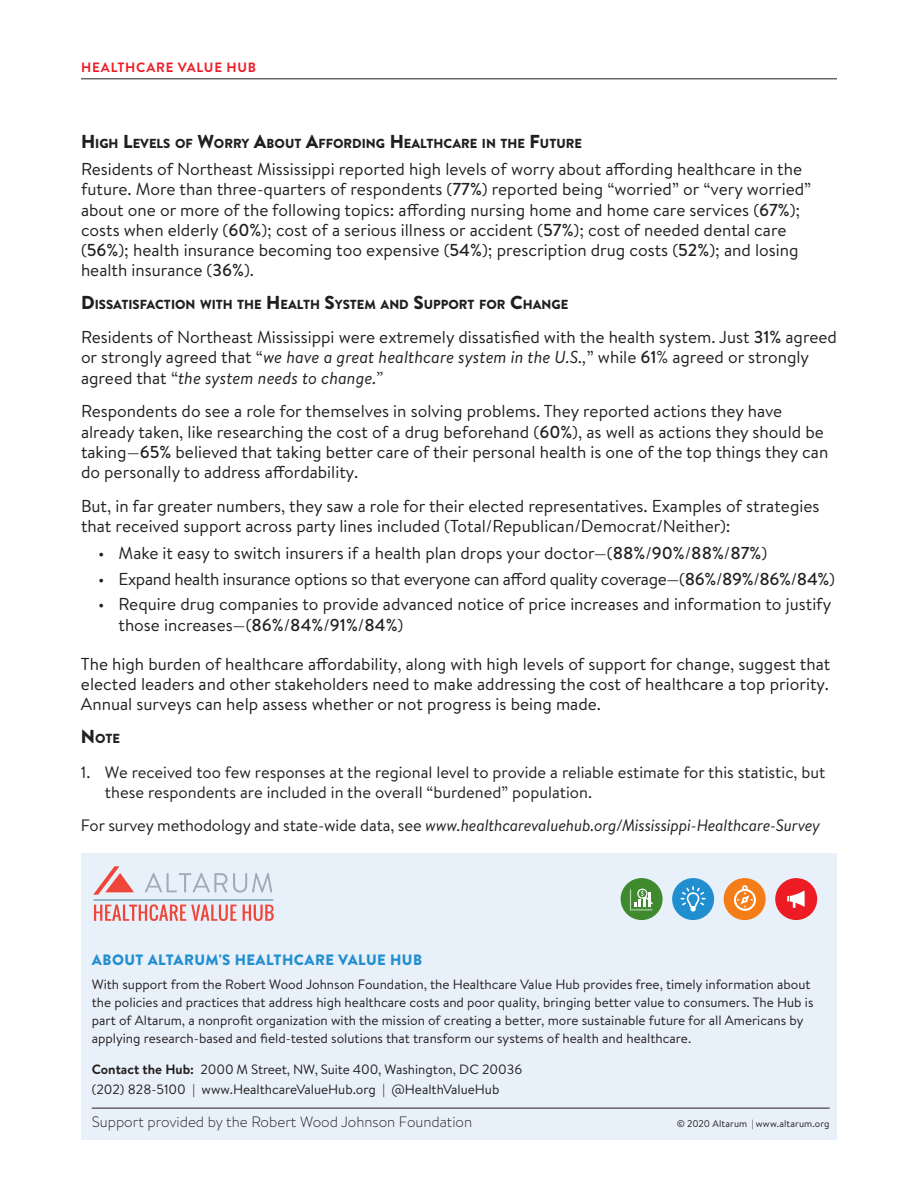
<style>
.page{position:relative;width:918px;height:1188px;background:#fff}
.page>*{position:absolute;margin:0;border:0;box-sizing:border-box;transform-origin:0 0}
.Body_First_Graph{font:17.25px/20.2px "Brandon Text";color:#231f20}
.body{font:17.25px/20.2px "Brandon Text";color:#231f20}
.Body_First_Graph-2{font:17.25px "Brandon Text";letter-spacing:-.02em;color:#231f20}
.body-2{font:16.5px/20.2px "Brandon Text";color:#231f20}
.body-3{font:italic 16.5px "Brandon Text";letter-spacing:-.01em;color:#231f20}
.t1{font:300 15px "Brandon Text";color:#231f20}
.t2{font:900 15px "Brandon Text";letter-spacing:.03em;color:#218fcf}
.body-4{font:13.5px/18px "Brandon Text";color:#231f20}
.t3{font:700 13.5px "Brandon Text";letter-spacing:.06em;color:#ed1c24}
.Sub_Sub_Head{font:900 13.2px "Brandon Text";color:#231f20}
.body-5{font:900 13.2px "Brandon Text";color:#231f20}
.t4{font:9.75px "Brandon Text";letter-spacing:.015em;color:#231f20}
.s1{font-size:18.75px}
.s2{font-weight:500}
.s3{font-style:italic}
.s4{font-family:"Minion Pro"}
.s5{font-style:normal}
.s6{font-weight:700}
</style>
<div class="page">
<hr style="left:81px;top:78px;width:756px;height:1px;background:#231f20">
<div style="left:81px;top:853px;width:756px;height:287px;background:#e8f0f9"></div>
<div style="left:724px;top:878px;width:42px;height:42px;background:#f57d17;border-radius:50%"></div>
<svg style="left:734px;top:885px;width:22px;height:26px"></svg>
<div style="left:672px;top:878px;width:42px;height:42px;background:#218fcf;border-radius:50%"></div>
<svg style="left:680px;top:886px;width:26px;height:26px"></svg>
<div style="left:775px;top:878px;width:42px;height:42px;background:#ed1c24;border-radius:50%"></div>
<svg style="left:787px;top:891px;width:18px;height:17px"></svg>
<div style="left:621px;top:878px;width:42px;height:42px;background:#408a2e;border-radius:50%"></div>
<svg style="left:630px;top:888px;width:23px;height:22px"></svg>
<hr style="left:92px;top:1108px;width:738px;height:1px;background:#231f20">
<svg style="left:145px;top:873px;width:127px;height:20px"></svg>
<svg style="left:93px;top:866px;width:41px;height:29px"></svg>
<svg style="left:94px;top:904px;width:143px;height:17px"></svg>
<svg style="left:243px;top:905px;width:31px;height:16px"></svg>
<hr style="left:94px;top:900px;width:179px;height:1px;background:#9eacb7">
<p class="t3" style="left:81px;top:58px;width:177px">HEALTHCARE VALUE HUB</p>
<p class="body-5" style="left:81px;top:134px;width:503px"><span class="s1">H</span>IGH <span class="s1">L</span>EVELS OF <span class="s1">W</span>ORRY <span class="s1">A</span>BOUT <span class="s1">A</span>FFORDING <span class="s1">H</span>EALTHCARE IN TH E <span class="s1">F</span>UTURE</p>
<p class="Body_First_Graph" style="left:81px;top:158px;width:732px">Residents of Northeast Mississippi reported high levels of worry about affording healthcare in the future. More than three-quarters of respondents (<span class="s2">77%</span>) reported being “worried” or “very worried” about one or more of the following topics: affording nursing home and home care services (<span class="s2">67%</span>); costs when elderly (<span class="s2">60%</span>); cost of a serious illness or accident (<span class="s2">57%</span>); cost of needed dental care (<span class="s2">56%</span>); health insurance becoming too expensive (<span class="s2">54%</span>); prescription drug costs (<span class="s2">52%</span>); and losing health insurance (<span class="s2">36%</span>).</p>
<p class="Sub_Sub_Head" style="left:81px;top:295px;width:352px"><span class="s1">D</span> ISSATISFACTION WITH TH E <span class="s1">H</span>EALTH <span class="s1">S</span>YSTEM AND <span class="s1">S</span>UPP</p>
<p class="Sub_Sub_Head" style="left:449px;top:295px;width:121px">ORT FOR <span class="s1">C</span>HANGE</p>
<p class="Body_First_Graph" style="left:81px;top:326px;width:757px">Residents of Northeast Mississippi were extremely dissatisfied with the health system. Just <span class="s2">31%</span> agreed or strongly agreed that “<span class="s3">we have a great healthcare system in the U.S.,</span>” while <span class="s2">61</span>% agreed or strongly agreed that “<span class="s3">the system needs to change.</span><span class="s4">”</span></p>
<p class="body" style="left:81px;top:401px;width:749px">Respondents do see a role for themselves in solving problems. They reported actions they have already taken, like researching the cost of a drug beforehand (<span class="s2">60%</span>), as well as actions they should be taking—<span class="s2">65%</span> believed that taking better care of their personal health is one of the top things they can do personally to address affordability.</p>
<p class="body" style="left:81px;top:495px;width:740px">But, in far greater numbers, they saw a role for their elected representatives. Examples of strategies that received support across party lines included (Total/Republican/Democrat/Neither):</p>
<p class="Body_First_Graph" style="left:98px;top:542px;width:671px">• Make it easy to switch insurers if a health plan drops your doctor—(<span class="s2">88%</span>/<span class="s2">90%</span>/<span class="s2">88%</span>/<span class="s2">87%</span>)</p>
<p class="Body_First_Graph-2" style="left:98px;top:567px;width:738px">• Expand health insurance options so that everyone can afford quality coverage—(<span class="s2">86%</span>/<span class="s2">89%</span>/<span class="s2">86%</span>/<span class="s2">84%</span>)</p>
<p class="Body_First_Graph" style="left:118px;top:594px;width:714px;text-indent:-20px">• Require drug companies to provide advanced notice of price increases and information to justify those increases—(<span class="s2">86%</span>/<span class="s2">84%</span>/<span class="s2">91%</span>/<span class="s2">84%</span>)</p>
<p class="body" style="left:81px;top:653px;width:751px;text-align:justify">The high burden of healthcare affordability, along with high levels of support for change, suggest that elected leaders and other stakeholders need to make addressing the cost of healthcare a top priority.<br>Annual surveys can help assess whether or not progress is being made.</p>
<p class="Sub_Sub_Head" style="left:81px;top:729px;width:41px"><span class="s1">N</span> OTE</p>
<p class="body-2" style="left:105px;top:761px;width:722px;text-indent:-24px">1. We received too few responses at the regional level to provide a reliable estimate for this statistic, but these respondents are included in the overall “burdened” population.</p>
<p class="body-3" style="left:81px;top:814px;width:741px"><span class="s5">For survey methodology and state-wide data, see</span> www.healthcarevaluehub.org/Mississippi-Healthcare-Survey</p>
<p class="t2" style="left:92px;top:949px;width:332px">ABOUT ALTARUM'S HEALTHCARE VALUE HUB</p>
<p class="body-4" style="left:92px;top:975px;width:723px">With support from the Robert Wood Johnson Foundation, the Healthcare Value Hub provides free, timely information about the policies and practices that address high healthcare costs and poor quality, bringing better value to consumers. The Hub is part of Altarum, a nonprofit organization with the mission of creating a better, more sustainable future for all Americans by applying research-based and field-tested solutions that transform our systems of health and healthcare.</p>
<p class="body-4" style="left:92px;top:1059px;width:432px;line-height:20.2px"><span class="s6">Contact the Hub:</span> 2000 M Street, NW, Suite 400, Washington, DC 20036 (202) 828-5100 | www.HealthcareValueHub.org | @HealthValueHub</p>
<p class="t1" style="left:92px;top:1111px;width:382px">Support provided by the Robert Wood Johnson Foundation</p>
<p class="t4" style="left:677px;top:1116px;width:154px">© 2020 Altarum | www.altarum.org</p>
</div>
